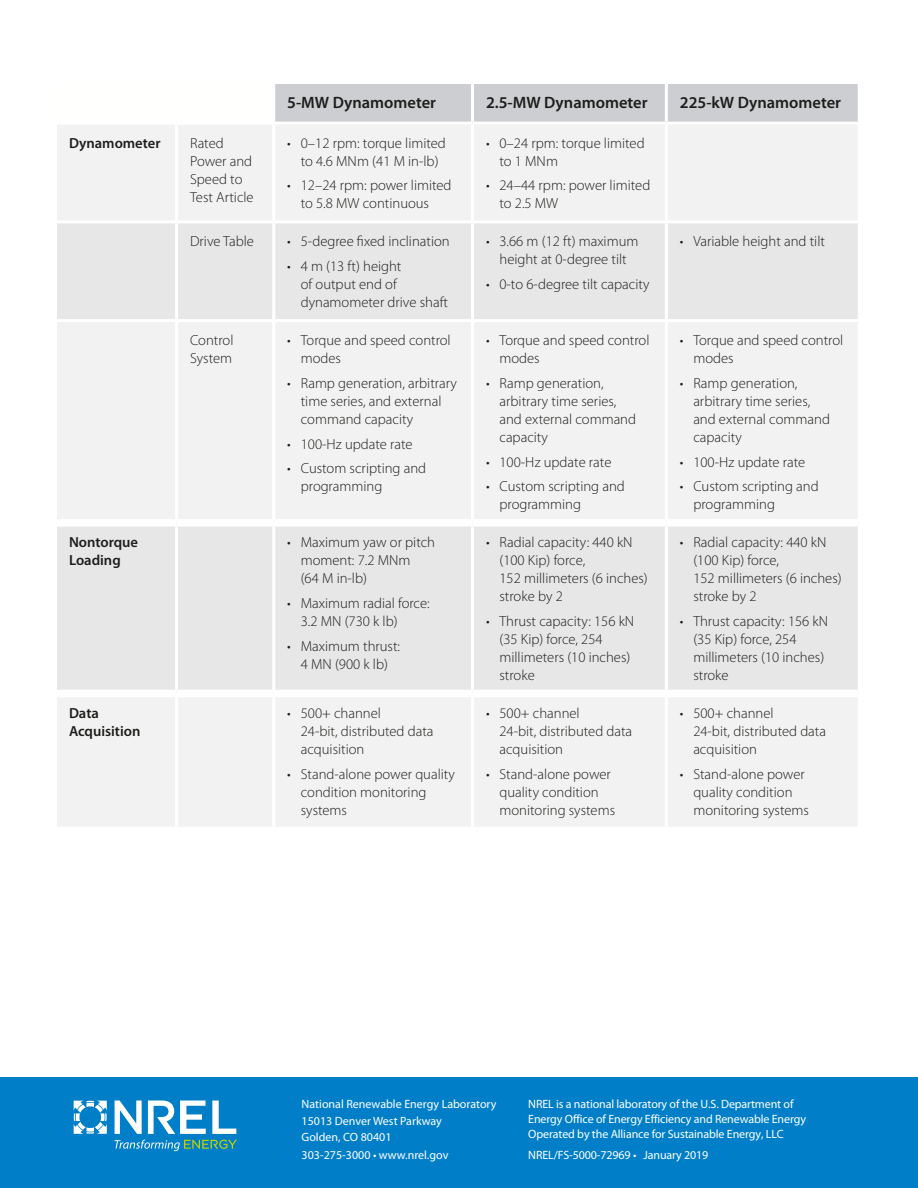
<style>
.page{position:relative;width:918px;height:1188px;background:#fff}
.page>*{position:absolute;margin:0;border:0;box-sizing:border-box;transform-origin:0 0}
.t1{font:600 16.5px "Myriad Pro";color:#1d1d1b}
.body{font:300 14.7px/18px "Myriad Pro";color:#1d1d1b}
.body-2{font:600 14.7px/18px "Myriad Pro";color:#1d1d1b}
.boilerplate{font:12px/15px "Myriad Pro";letter-spacing:-.01em;color:#fff}
.address{font:12px/16.5px "Myriad Pro";color:#fff}
</style>
<div class="page">
<div style="left:0;top:1078px;width:918px;height:110px;background:#007fc8"></div>
<div style="left:275px;top:84px;width:583px;height:38px;background:#ccced1"></div>
<div style="left:57px;top:125px;width:800px;height:701px;background:#f3f2f2"></div>
<svg style="left:57px;top:223px;width:801px;height:467px;fill:#e7e7e8"></svg>
<hr style="left:471px;top:84px;width:3px;height:38px;background:#fff">
<hr style="left:665px;top:84px;width:3px;height:38px;background:#fff">
<hr style="left:175px;top:125px;width:3px;height:95px;background:#fff">
<hr style="left:272px;top:125px;width:3px;height:95px;background:#fff">
<hr style="left:471px;top:125px;width:3px;height:95px;background:#fff">
<hr style="left:665px;top:125px;width:3px;height:95px;background:#fff">
<hr style="left:54px;top:220px;width:123px;height:3px;background:#fff">
<hr style="left:177px;top:220px;width:97px;height:3px;background:#fff">
<hr style="left:175px;top:223px;width:3px;height:96px;background:#fff">
<hr style="left:274px;top:220px;width:198px;height:3px;background:#fff">
<hr style="left:272px;top:223px;width:3px;height:96px;background:#fff">
<hr style="left:472px;top:220px;width:194px;height:3px;background:#fff">
<hr style="left:471px;top:223px;width:3px;height:96px;background:#fff">
<hr style="left:666px;top:220px;width:195px;height:3px;background:#fff">
<hr style="left:665px;top:223px;width:3px;height:96px;background:#fff">
<hr style="left:54px;top:319px;width:123px;height:3px;background:#fff">
<hr style="left:177px;top:319px;width:97px;height:3px;background:#fff">
<hr style="left:175px;top:322px;width:3px;height:197px;background:#fff">
<hr style="left:274px;top:319px;width:198px;height:3px;background:#fff">
<hr style="left:272px;top:322px;width:3px;height:197px;background:#fff">
<hr style="left:472px;top:319px;width:194px;height:3px;background:#fff">
<hr style="left:471px;top:322px;width:3px;height:197px;background:#fff">
<hr style="left:666px;top:319px;width:195px;height:3px;background:#fff">
<hr style="left:665px;top:322px;width:3px;height:197px;background:#fff">
<div style="left:57px;top:519px;width:120px;height:8px;background:#fff"></div>
<div style="left:177px;top:519px;width:97px;height:8px;background:#fff"></div>
<div style="left:274px;top:519px;width:198px;height:8px;background:#fff"></div>
<div style="left:472px;top:519px;width:194px;height:8px;background:#fff"></div>
<div style="left:666px;top:519px;width:192px;height:8px;background:#fff"></div>
<hr style="left:175px;top:527px;width:3px;height:163px;background:#fff">
<hr style="left:272px;top:527px;width:3px;height:163px;background:#fff">
<hr style="left:471px;top:527px;width:3px;height:163px;background:#fff">
<hr style="left:665px;top:527px;width:3px;height:163px;background:#fff">
<div style="left:57px;top:690px;width:120px;height:7px;background:#fff"></div>
<div style="left:177px;top:690px;width:97px;height:7px;background:#fff"></div>
<div style="left:274px;top:690px;width:198px;height:7px;background:#fff"></div>
<div style="left:472px;top:690px;width:194px;height:7px;background:#fff"></div>
<div style="left:666px;top:690px;width:192px;height:7px;background:#fff"></div>
<hr style="left:175px;top:697px;width:3px;height:130px;background:#fff">
<hr style="left:272px;top:697px;width:3px;height:130px;background:#fff">
<hr style="left:471px;top:697px;width:3px;height:130px;background:#fff">
<hr style="left:665px;top:697px;width:3px;height:130px;background:#fff">
<svg style="left:74px;top:1101px;width:33px;height:33px"></svg>
<svg style="left:115px;top:1101px;width:27px;height:33px"></svg>
<svg style="left:148px;top:1101px;width:58px;height:33px"></svg>
<svg style="left:212px;top:1101px;width:24px;height:33px"></svg>
<svg style="left:115px;top:1140px;width:122px;height:11px"></svg>
<p class="t1" style="left:287px;top:92px;width:150px">5-MW Dynamometer</p>
<p class="t1" style="left:486px;top:92px;width:163px">2.5-MW Dynamometer</p>
<p class="t1" style="left:680px;top:92px;width:163px">225-kW Dynamometer</p>
<p class="body-2" style="left:69px;top:133px;width:93px">Dynamometer</p>
<p class="body" style="left:190px;top:134px;width:65px">Rated<br>Power and<br>Speed to<br>Test Article</p>
<p class="body" style="left:287px;top:134px;width:160px;text-align:center">• 0–12 rpm: torque limited to 4.6 MNm (41 M in-lb)</p>
<p class="body" style="left:301px;top:176px;width:152px;text-indent:-14px">• 12–24 rpm: power limited to 5.8 MW continuous</p>
<p class="body" style="left:190px;top:232px;width:65px">Drive Table</p>
<p class="body" style="left:287px;top:232px;width:164px">• 5-degree fixed inclination</p>
<p class="body" style="left:301px;top:257px;width:149px;text-indent:-14px">• 4 m (13 ft) height<br>of output end of dynamometer drive shaft</p>
<p class="body" style="left:190px;top:331px;width:45px">Control<br>System</p>
<p class="body" style="left:301px;top:331px;width:151px;text-indent:-14px">• Torque and speed control modes</p>
<p class="body" style="left:301px;top:374px;width:158px;text-indent:-14px">• Ramp generation, arbitrary time series, and external command capacity</p>
<p class="body" style="left:287px;top:434px;width:127px">• 100-Hz update rate</p>
<p class="body" style="left:301px;top:459px;width:127px;text-indent:-14px">• Custom scripting and programming</p>
<p class="body-2" style="left:69px;top:533px;width:71px">Nontorque<br>Loading</p>
<p class="body" style="left:301px;top:533px;width:136px;text-indent:-14px">• Maximum yaw or pitch moment: 7.2 MNm<br>(64 M in-lb)</p>
<p class="body" style="left:301px;top:594px;width:131px;text-indent:-14px">• Maximum radial force:<br>3.2 MN (730 k lb)</p>
<p class="body" style="left:287px;top:637px;width:114px;text-align:center">• Maximum thrust:<br>4 MN (900 k lb)</p>
<p class="body-2" style="left:69px;top:704px;width:73px">Data<br>Acquisition</p>
<p class="body" style="left:301px;top:704px;width:134px;text-indent:-14px">• 500+ channel<br>24-bit, distributed data acquisition</p>
<p class="body" style="left:301px;top:765px;width:156px;text-indent:-14px">• Stand-alone power quality condition monitoring systems</p>
<p class="body" style="left:500px;top:134px;width:147px;text-indent:-14px">• 0–24 rpm: torque limited to 1 MNm</p>
<p class="body" style="left:500px;top:176px;width:152px;text-indent:-14px">• 24–44 rpm: power limited to 2.5 MW</p>
<p class="body" style="left:486px;top:232px;width:154px;text-align:center">• 3.66 m (12 ft) maximum height at 0-degree tilt</p>
<p class="body" style="left:486px;top:275px;width:165px">• 0-to 6-degree tilt capacity</p>
<p class="body" style="left:500px;top:331px;width:151px;text-indent:-14px">• Torque and speed control modes</p>
<p class="body" style="left:500px;top:374px;width:138px;text-indent:-14px">• Ramp generation, arbitrary time series, and external command capacity</p>
<p class="body" style="left:486px;top:452px;width:127px">• 100-Hz update rate</p>
<p class="body" style="left:500px;top:477px;width:127px;text-indent:-14px">• Custom scripting and programming</p>
<p class="body" style="left:500px;top:533px;width:150px;text-indent:-14px">• Radial capacity: 440 kN (100 Kip) force,<br>152 millimeters (6 inches) stroke by 2</p>
<p class="body" style="left:500px;top:612px;width:136px;text-indent:-14px">• Thrust capacity: 156 kN (35 Kip) force, 254 millimeters (10 inches) stroke</p>
<p class="body" style="left:500px;top:704px;width:134px;text-indent:-14px">• 500+ channel<br>24-bit, distributed data acquisition</p>
<p class="body" style="left:500px;top:765px;width:117px;text-indent:-14px">• Stand-alone power quality condition monitoring systems</p>
<p class="body" style="left:680px;top:232px;width:147px">• Variable height and tilt</p>
<p class="body" style="left:693px;top:331px;width:151px;text-indent:-14px">• Torque and speed control modes</p>
<p class="body" style="left:693px;top:374px;width:138px;text-indent:-14px">• Ramp generation, arbitrary time series, and external command capacity</p>
<p class="body" style="left:680px;top:452px;width:127px">• 100-Hz update rate</p>
<p class="body" style="left:693px;top:477px;width:127px;text-indent:-14px">• Custom scripting and programming</p>
<p class="body" style="left:693px;top:533px;width:150px;text-indent:-14px">• Radial capacity: 440 kN (100 Kip) force,<br>152 millimeters (6 inches) stroke by 2</p>
<p class="body" style="left:693px;top:612px;width:136px;text-indent:-14px">• Thrust capacity: 156 kN (35 Kip) force, 254 millimeters (10 inches) stroke</p>
<p class="body" style="left:693px;top:704px;width:134px;text-indent:-14px">• 500+ channel<br>24-bit, distributed data acquisition</p>
<p class="body" style="left:693px;top:765px;width:117px;text-indent:-14px">• Stand-alone power quality condition monitoring systems</p>
<p class="address" style="left:302px;top:1096px;width:196px">National Renewable Energy Laboratory<br>15013 Denver West Parkway<br>Golden, CO 80401</p>
<p class="address" style="left:302px;top:1147px;width:148px">303-275-3000 • www.nrel.gov</p>
<p class="boilerplate" style="left:528px;top:1096px;width:279px">NREL is a national laboratory of the U.S. Department of<br>Energy Office of Energy Efficiency and Renewable Energy<br>Operated by the Alliance for Sustainable Energy, LLC</p>
<p class="boilerplate" style="left:528px;top:1147px;width:182px">NREL/FS-5000-72969 • January 2019</p>
</div>
